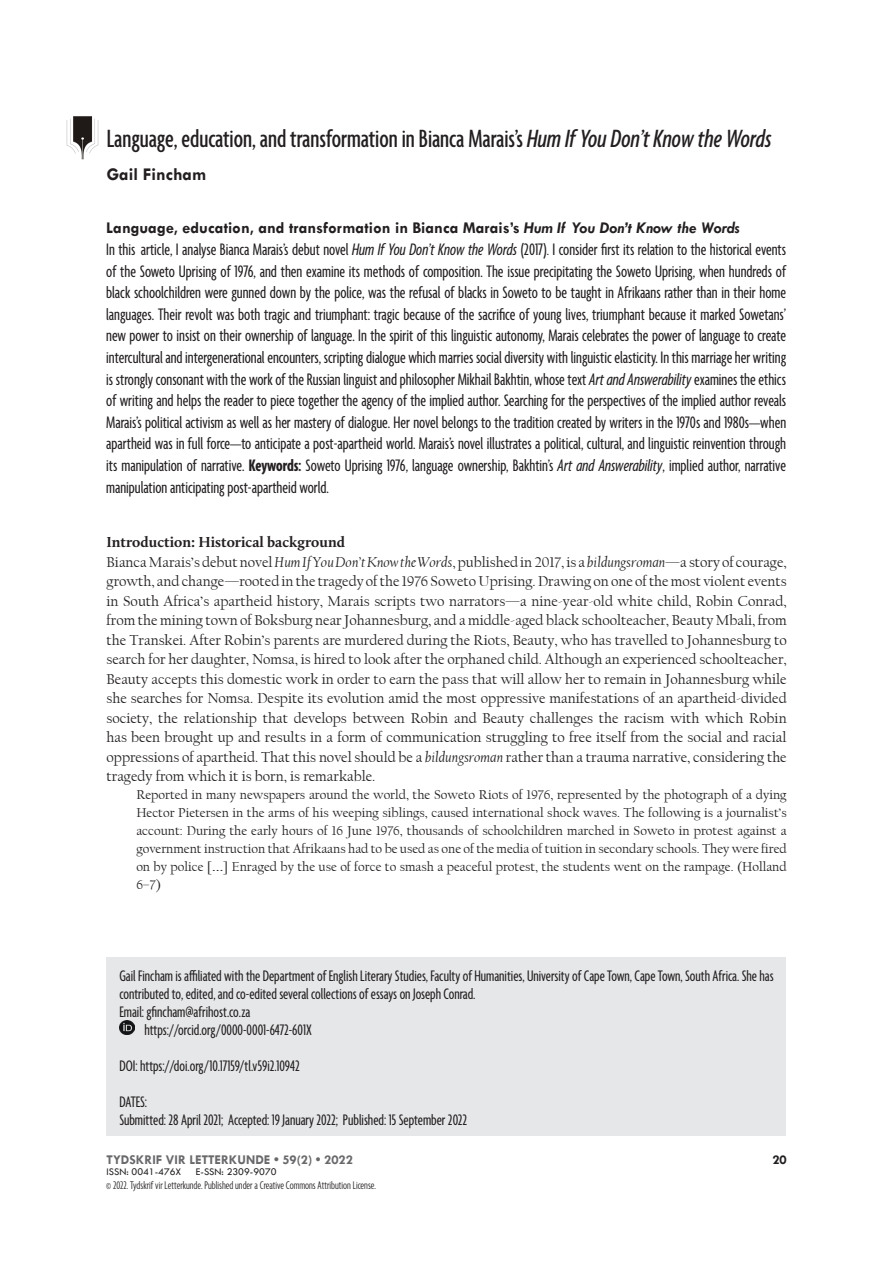
<style>
.page{position:relative;width:893px;height:1263px;background:#fff}
.page>*{position:absolute;margin:0;border:0;box-sizing:border-box;transform-origin:0 0}
.t1{font:500 extra-condensed 27px "Agenda";color:#231f20}
.Abstract{font:extra-condensed 18px/21.6px "Agenda";color:#231f20;text-align:justify}
.Heading_1{font:700 18px "Tw Cen";color:#231f20}
.Bio{font:extra-condensed 16.5px/18px "Agenda";color:#231f20}
.t2{font:700 16.5px "Tw Cen";color:#231f20}
.blok_paragraaf{font:15px/19.5px "Californian FB";color:#231f20;text-align:justify}
.blok_paragraaf-2{font:700 15px "Calluna";color:#231f20}
.Aanhaling{font:13.5px/18px "Californian FB";color:#231f20;text-align:justify}
.t3{font:700 13.5px "Tw Cen";color:#69696c}
.t4{font:700 13.5px "Tw Cen";color:#231f20}
.Bio-2{font:300 extra-condensed 12px "Agenda";color:#231f20}
.t5{font:10.5px "Tw Cen";color:#231f20}
.s1{font-family:"Agenda Medium Extra Cond";font-weight:400;font-style:italic;font-stretch:normal}
.s2{font-style:italic}
.s3{font-family:"Agenda Regular Extra Cond";font-style:italic;font-stretch:normal}
.s4{font-weight:300}
.s5{font-weight:700}
</style>
<div class="page">
<div style="left:107px;top:957px;width:679px;height:178px;background:#e6e7e9"></div>
<img style="left:120px;top:1020px;width:14px;height:15px">
<img style="left:66px;top:116px;width:33px;height:43px">
<p class="t1" style="left:107px;top:124px;width:666px">Language, education, and transformation in Bianca Marais’s <span class="s1">Hum If You Don’t Know the Words</span></p>
<p class="Heading_1" style="left:107px;top:164px;width:101px">Gail Fincham</p>
<p class="t2" style="left:106px;top:218px;width:635px">Language, education, and transformation in Bianca Marais’s <span class="s2">Hum If You Don’t Know the Words</span></p>
<p class="Abstract" style="left:106px;top:239px;width:681px">In this article, I analyse Bianca Marais’s debut novel <span class="s3">Hum If You Don’t Know the Words</span> (2017)<span class="s4">.</span> I consider first its relation to the historical events of the Soweto Uprising of 1976, and then examine its methods of composition. The issue precipitating the Soweto Uprising, when hundreds of black schoolchildren were gunned down by the police, was the refusal of blacks in Soweto to be taught in Afrikaans rather than in their home languages. Their revolt was both tragic and triumphant: tragic because of the sacrifice of young lives, triumphant because it marked Sowetans’ new power to insist on their ownership of language. In the spirit of this linguistic autonomy, Marais celebrates the power of language to create intercultural and intergenerational encounters, scripting dialogue which marries social diversity with linguistic elasticity. In this marriage her writing is strongly consonant with the work of the Russian linguist and philosopher Mikhail Bakhtin, whose text <span class="s3">Art and Answerability</span> examines the ethics of writing and helps the reader to piece together the agency of the implied author. Searching for the perspectives of the implied author reveals Marais’s political activism as well as her mastery of dialogue. Her novel belongs to the tradition created by writers in the 1970s and 1980s—when apartheid was in full force—to anticipate a post-apartheid world. Marais’s novel illustrates a political, cultural, and linguistic reinvention through its manipulation of narrative. <span class="s5">Keywords:</span> Soweto Uprising 1976, language ownership, Bakhtin’s <span class="s3">Art and Answerability</span>, implied author, narrative manipulation anticipating post-apartheid world.</p>
<p class="blok_paragraaf-2" style="left:107px;top:533px;width:240px">Introduction: Historical background</p>
<p class="blok_paragraaf" style="left:107px;top:552px;width:682px">Bianca Marais’s debut novel <span class="s2">Hum If You Don’t Know the Words</span>, published in 2017, is a <span class="s2">bildungsroman</span>—a story of courage, growth, and change—rooted in the tragedy of the 1976 Soweto Uprising. Drawing on one of the most violent events in South Africa’s apartheid history, Marais scripts two narrators—a nine-year-old white child, Robin Conrad, from the mining town of Boksburg near Johannesburg, and a middle-aged black schoolteacher, Beauty Mbali, from the Transkei. After Robin’s parents are murdered during the Riots, Beauty, who has travelled to Johannesburg to search for her daughter, Nomsa, is hired to look after the orphaned child. Although an experienced schoolteacher, Beauty accepts this domestic work in order to earn the pass that will allow her to remain in Johannesburg while she searches for Nomsa. Despite its evolution amid the most oppressive manifestations of an apartheid-divided society, the relationship that develops between Robin and Beauty challenges the racism with which Robin has been brought up and results in a form of communication struggling to free itself from the social and racial oppressions of apartheid. That this novel should be a <span class="s2">bildungsroman</span> rather than a trauma narrative, considering the tragedy from which it is born, is remarkable.</p>
<p class="Aanhaling" style="left:136px;top:786px;width:652px">Reported in many newspapers around the world, the Soweto Riots of 1976, represented by the photograph of a dying Hector Pietersen in the arms of his weeping siblings, caused international shock waves. The following is a journalist’s account: During the early hours of 16 June 1976, thousands of schoolchildren marched in Soweto in protest against a government instruction that Afrikaans had to be used as one of the media of tuition in secondary schools. They were fired on by police […] Enraged by the use of force to smash a peaceful protest, the students went on the rampage. (Holland 6–7)</p>
<p class="Bio" style="left:119px;top:967px;width:656px">Gail Fincham is affiliated with the Department of English Literary Studies, Faculty of Humanities, University of Cape Town, Cape Town, South Africa. She has contributed to, edited, and co-edited several collections of essays on Joseph Conrad.</p>
<p class="Bio" style="left:119px;top:1003px;width:133px">Email: gfincham@afrihost.co.za</p>
<p class="Bio" style="left:144px;top:1021px;width:169px">https://orcid.org/0000-0001-6472-601X</p>
<p class="Bio" style="left:119px;top:1057px;width:182px">DOI: https://doi.org/10.17159/tl.v59i2.10942</p>
<p class="Bio" style="left:119px;top:1093px;width:29px">DATES:</p>
<p class="Bio" style="left:119px;top:1111px;width:349px">Submitted: 28 April 2021; Accepted: 19 January 2022; Published: 15 September 2022</p>
<p class="t3" style="left:107px;top:1152px;width:248px">TYDSKRIF VIR LETTERKUNDE • 59(2) • 2022</p>
<p class="t5" style="left:107px;top:1166px;width:76px">ISSN: 0041-476X</p>
<p class="t5" style="left:196px;top:1166px;width:82px">E-SSN: 2309-9070</p>
<p class="Bio-2" style="left:106px;top:1179px;width:271px">© 2022. Tydskrif vir Letterkunde. Published under a Creative Commons Attribution License.</p>
<p class="t4" style="left:772px;top:1152px;width:16px">20</p>
</div>
